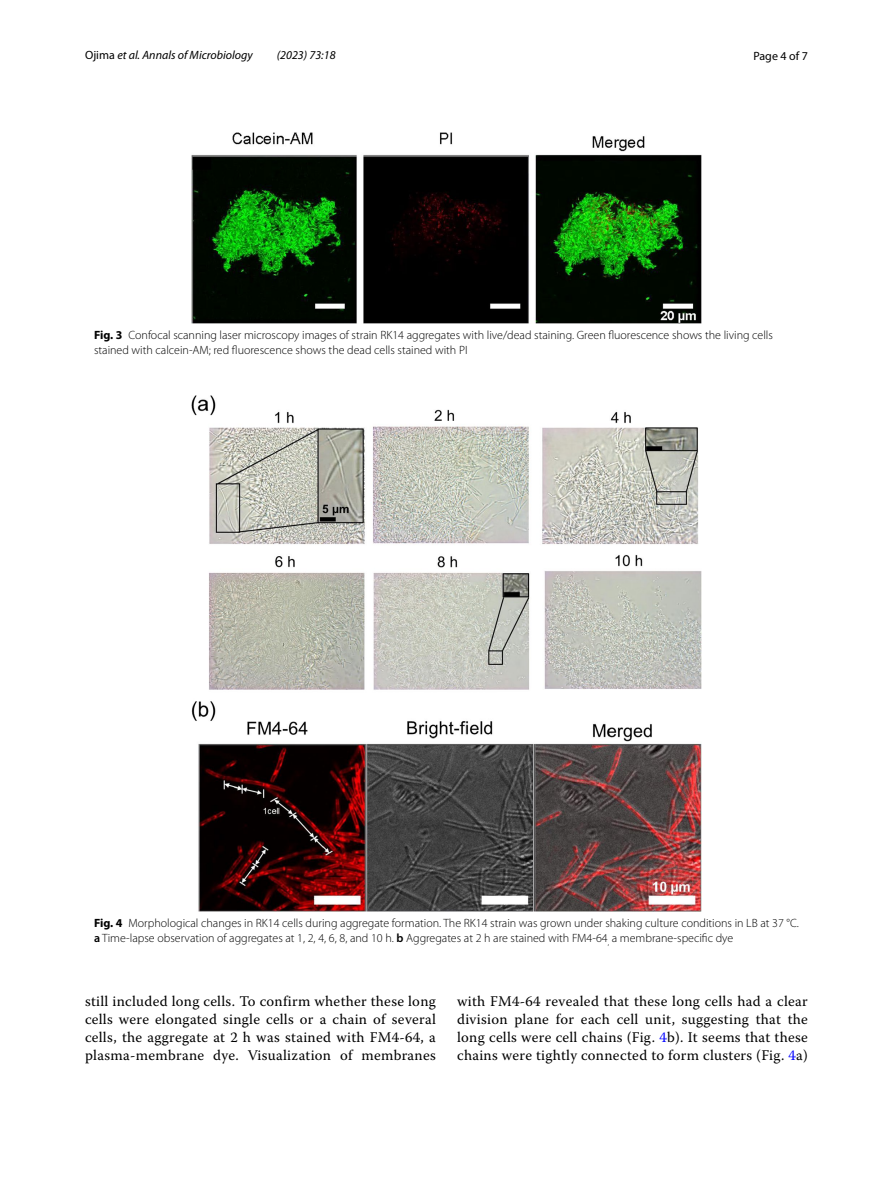
<style>
.page{position:relative;width:893px;height:1187px;background:#fff}
.page>*{position:absolute;margin:0;border:0;box-sizing:border-box;transform-origin:0 0}
.t1{font:14.7px/18px "Warnock Pro";letter-spacing:.02em;color:#000;text-align:justify}
.t2{font:300 12px/15px "Myriad Pro";color:#000}
.t3{font:italic 12px "Myriad Pro";color:#000}
.t4{font:12px "Myriad Pro";color:#000}
.s1{font-style:normal}
.s2{font-weight:700}
.s3{font-weight:600}
.s4{color:#00f}
</style>
<div class="page">
<img style="left:191px;top:133px;width:511px;height:191px">
<img style="left:191px;top:396px;width:511px;height:515px">
<p class="t3" style="left:85px;top:48px;width:169px"><span class="s1">Ojima</span> et al. Annals of Microbiology</p>
<p class="t3" style="left:277px;top:48px;width:60px">(2023) 73:18</p>
<p class="t4" style="left:753px;top:48px;width:56px">Page 4 of 7</p>
<p class="t2" style="left:94px;top:328px;width:680px"><span class="s2">Fig. 3</span> Confocal scanning laser microscopy images of strain RK14 aggregates with live/dead staining. Green fluorescence shows the living cells stained with calcein-AM; red fluorescence shows the dead cells stained with PI</p>
<p class="t2" style="left:94px;top:915px;width:706px"><span class="s2">Fig. 4</span> Morphological changes in RK14 cells during aggregate formation. The RK14 strain was grown under shaking culture conditions in LB at 37 °C. <span class="s3">a</span> Time-lapse observation of aggregates at 1, 2, 4, 6, 8, and 10 h. <span class="s3">b</span> Aggregates at 2 h are stained with FM4-64<sub>,</sub> a membrane-specific dye</p>
<p class="t1" style="left:85px;top:991px;width:352px">still included long cells. To confirm whether these long cells were elongated single cells or a chain of several cells, the aggregate at 2 h was stained with FM4-64, a plasma-membrane dye. Visualization of membranes</p>
<p class="t1" style="left:457px;top:991px;width:352px">with FM4-64 revealed that these long cells had a clear division plane for each cell unit, suggesting that the long cells were cell chains (Fig. <span class="s4">4</span>b). It seems that these chains were tightly connected to form clusters (Fig. <span class="s4">4</span>a)</p>
</div>
